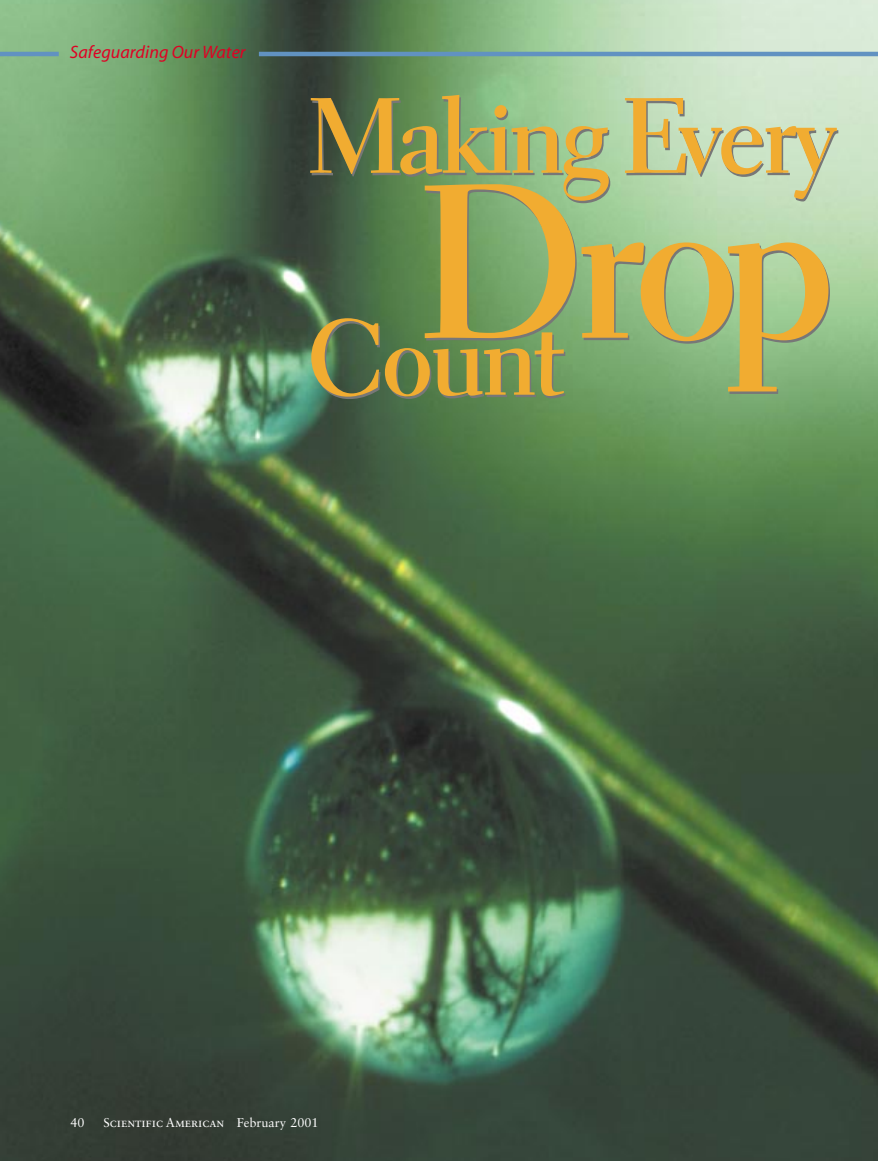
<style>
.page{position:relative;width:878px;height:1161px;background:#fff}
.page>*{position:absolute;margin:0;border:0;box-sizing:border-box;transform-origin:0 0}
.t1{font:220.5px "Electra LH Bold Display";color:#f1ac31}
.t2{font:108px "Electra LH Bold Display";letter-spacing:-.005em;color:#f1ac31}
.t3{font:18px "Myriad MM It 400 600";letter-spacing:.005em;color:#df0023}
.t4{font:12.75px "Sabon Roman SC";letter-spacing:-.005em;color:#fff}
.t5{font:12.75px "Sabon";color:#fff}
.s1{font-family:"Sabon"}
</style>
<div class="page">
<img style="left:0;top:0;width:878px;height:1161px">
<hr style="left:259px;top:52px;width:619px;height:4px;background:#6192c1">
<hr style="left:0;top:52px;width:59px;height:4px;background:#6192c1">
<h3 class="t3" style="left:70px;top:45px;width:177px">Safeguarding Our Water</h3>
<h2 class="t2" style="left:309px;top:94px;width:526px">Making Every</h2>
<h1 class="t1" style="left:421px;top:177px;width:413px">Drop</h1>
<h2 class="t2" style="left:307px;top:316px;width:257px">Count</h2>
<p class="t5" style="left:70px;top:1117px;width:16px">40</p>
<p class="t4" style="left:104px;top:1115px;width:216px">Scientific American <span class="s1">February 2001</span></p>
</div>
